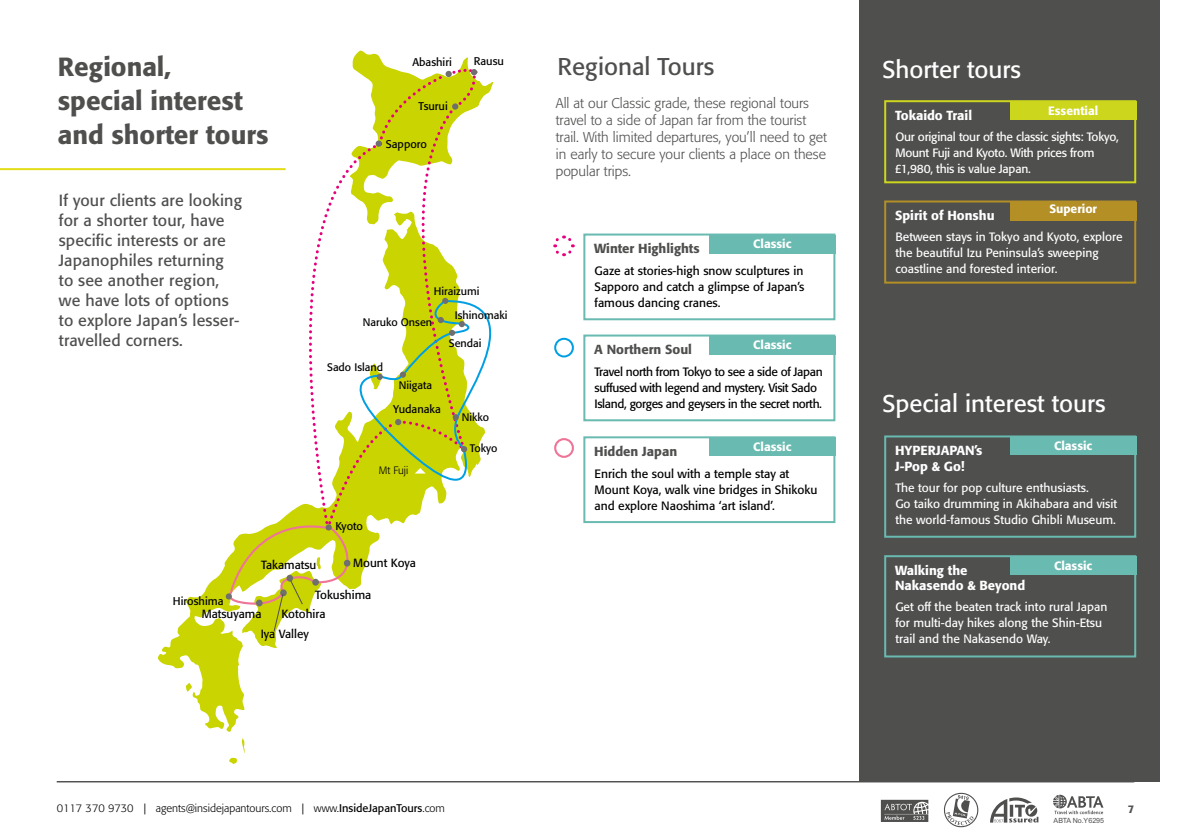
<style>
.page{position:relative;width:1191px;height:840px;background:#fff}
.page>*{position:absolute;margin:0;border:0;box-sizing:border-box;transform-origin:0 0}
.t1{font:500 26px/34px "Formata BQ";color:#4f4f4e}
.t2{font:24px "Formata BQ";color:#fff}
.t3{font:24px "Formata BQ";color:#4f4f4e}
.t4{font:16px/20px "Formata BQ";letter-spacing:.01em;color:#4f4f4e}
.t5{font:300 14px/16.8px "Formata BQ";color:#4f4f4e}
.t6{font:500 13px/15.6px "Formata BQ";color:#fff}
.t7{font:500 13px "Formata BQ";color:#4f4f4e}
.t8{font:12px/16px "Formata BQ";color:#fff}
.t9{font:12px/16px "Formata BQ";color:#000}
.t10{font:12px/16px "Formata BQ";letter-spacing:-.03em;color:#000}
.t11{font:12px/16px "Formata BQ";letter-spacing:-.02em;color:#fff}
.t12{font:500 12px "Formata BQ";color:#fff}
.t13{font:11.8px "Formata BQ";color:#000}
.t14{font:300 11px "Formata BQ";color:#000}
.t15{font:11px "Formata BQ";color:#000}
.t16{font:500 11px "Formata BQ";color:#4f4f4e}
.t17{font:10.8px "Formata BQ";color:#000}
.t18{font:300 10.6px "Formata BQ";color:#000}
.t19{font:7.2px "Arial";color:#4f4f4e}
.s1{font-weight:400}
</style>
<div class="page">
<hr style="left:57px;top:781px;width:1077px;height:1px;background:#000">
<svg style="left:943px;top:792px;width:35px;height:36px"></svg>
<svg style="left:990px;top:797px;width:48px;height:25px"></svg>
<svg style="left:1053px;top:794px;width:50px;height:19px"></svg>
<svg style="left:881px;top:799px;width:47px;height:22px"></svg>
<div style="left:859px;top:0;width:300px;height:781px;background:#4f4f4e"></div>
<hr style="left:0;top:168px;width:285px;height:2px;background:#e3dd18">
<div style="left:1010px;top:436px;width:126px;height:18px;background:#69bab0"></div>
<div style="left:1010px;top:556px;width:126px;height:18px;background:#69bab0"></div>
<div style="left:1010px;top:202px;width:126px;height:18px;background:#b38f26"></div>
<div style="left:884px;top:435px;width:252px;height:102px;border:2px solid #69bab0"></div>
<div style="left:884px;top:555px;width:252px;height:102px;border:2px solid #69bab0"></div>
<div style="left:884px;top:200px;width:252px;height:83px;border:2px solid #b38f26"></div>
<div style="left:709px;top:437px;width:126px;height:18px;background:#69bab0"></div>
<div style="left:583px;top:436px;width:252px;height:86px;border:2px solid #69bab0"></div>
<div style="left:709px;top:336px;width:126px;height:18px;background:#69bab0"></div>
<div style="left:583px;top:334px;width:252px;height:87px;border:2px solid #69bab0"></div>
<div style="left:709px;top:235px;width:126px;height:18px;background:#69bab0"></div>
<div style="left:583px;top:233px;width:252px;height:87px;border:2px solid #69bab0"></div>
<svg style="left:553px;top:235px;width:22px;height:22px"></svg>
<div style="left:554px;top:337px;width:20px;height:20px;border:2px solid #009fe3;border-radius:50%"></div>
<div style="left:554px;top:438px;width:20px;height:19px;border:2px solid #ee7598;border-radius:50%"></div>
<div style="left:1010px;top:102px;width:126px;height:18px;background:#ccd61c"></div>
<div style="left:884px;top:100px;width:252px;height:83px;border:2px solid #ccd61c"></div>
<svg style="left:158px;top:50px;width:336px;height:714px"></svg>
<h1 class="t1" style="left:58px;top:50px;width:212px">Regional,<br>special interest and shorter tours</h1>
<h2 class="t3" style="left:557px;top:52px;width:158px">Regional Tours</h2>
<p class="t15" style="left:412px;top:56px;width:41px">Abashiri</p>
<p class="t15" style="left:474px;top:54px;width:32px">Rausu</p>
<p class="t5" style="left:556px;top:95px;width:272px">All at our Classic grade, these regional tours travel to a side of Japan far from the tourist trail. With limited departures, you’ll need to get in early to secure your clients a place on these popular trips.</p>
<p class="t15" style="left:418px;top:99px;width:31px">Tsurui</p>
<p class="t15" style="left:386px;top:137px;width:43px">Sapporo</p>
<h3 class="t4" style="left:59px;top:190px;width:185px">If your clients are looking for a shorter tour, have specific interests or are<br>Japanophiles returning to see another region, we have lots of options to explore Japan’s lesser&shy;travelled corners.</h3>
<p class="t15" style="left:173px;top:593px;width:52px">Hiroshima</p>
<p class="t17" style="left:434px;top:284px;width:47px">Hiraizumi</p>
<p class="t17" style="left:363px;top:315px;width:71px">Naruko Onsen</p>
<p class="t17" style="left:327px;top:360px;width:57px">Sado Island</p>
<p class="t17" style="left:399px;top:379px;width:35px">Niigata</p>
<p class="t15" style="left:393px;top:402px;width:49px">Yudanaka</p>
<p class="t18" style="left:379px;top:463px;width:31px">Mt Fuji</p>
<p class="t17" style="left:455px;top:308px;width:54px">Ishinomaki</p>
<p class="t17" style="left:449px;top:336px;width:34px">Sendai</p>
<p class="t17" style="left:462px;top:410px;width:29px">Nikko</p>
<p class="t17" style="left:470px;top:441px;width:29px">Tokyo</p>
<p class="t15" style="left:335px;top:519px;width:29px">Kyoto</p>
<p class="t13" style="left:353px;top:555px;width:64px">Mount Koya</p>
<p class="t13" style="left:315px;top:587px;width:57px">Tokushima</p>
<p class="t13" style="left:261px;top:557px;width:57px">Takamatsu</p>
<p class="t13" style="left:202px;top:606px;width:61px">Matsuyama</p>
<p class="t13" style="left:281px;top:606px;width:45px">Kotohira</p>
<p class="t13" style="left:261px;top:626px;width:50px">Iya Valley</p>
<p class="t7" style="left:594px;top:240px;width:107px">Winter Highlights</p>
<p class="t12" style="left:753px;top:236px;width:40px">Classic</p>
<p class="t9" style="left:594px;top:263px;width:211px;text-align:justify">Gaze at stories-high snow sculptures in Sapporo and catch a glimpse of Japan’s famous dancing cranes.</p>
<p class="t12" style="left:753px;top:337px;width:40px">Classic</p>
<p class="t7" style="left:594px;top:341px;width:99px">A Northern Soul</p>
<p class="t10" style="left:594px;top:364px;width:230px">Travel north from Tokyo to see a side of Japan suffused with legend and mystery. Visit Sado<br>Island, gorges and geysers in the secret north.</p>
<p class="t12" style="left:753px;top:439px;width:40px">Classic</p>
<p class="t7" style="left:594px;top:443px;width:84px">Hidden Japan</p>
<p class="t9" style="left:594px;top:465px;width:224px">Enrich the soul with a temple stay at<br>Mount Koya, walk vine bridges in Shikoku and explore Naoshima ‘art island’.</p>
<h2 class="t2" style="left:882px;top:55px;width:140px">Shorter tours</h2>
<p class="t12" style="left:1048px;top:103px;width:52px">Essential</p>
<p class="t6" style="left:895px;top:107px;width:78px">Tokaido Trail</p>
<p class="t11" style="left:895px;top:128px;width:225px">Our original tour of the classic sights: Tokyo,<br>Mount Fuji and Kyoto. With prices from £1,980, this is value Japan.</p>
<p class="t6" style="left:895px;top:207px;width:101px">Spirit of Honshu</p>
<p class="t12" style="left:1049px;top:202px;width:49px">Superior</p>
<p class="t8" style="left:895px;top:228px;width:229px">Between stays in Tokyo and Kyoto, explore the beautiful Izu Peninsula’s sweeping coastline and forested interior.</p>
<h2 class="t2" style="left:882px;top:389px;width:225px">Special interest tours</h2>
<p class="t6" style="left:895px;top:442px;width:89px">HYPERJAPAN’s<br>J-Pop &amp; Go!</p>
<p class="t12" style="left:1054px;top:438px;width:40px">Classic</p>
<p class="t8" style="left:895px;top:479px;width:223px">The tour for pop culture enthusiasts.<br>Go taiko drumming in Akihabara and visit the world-famous Studio Ghibli Museum.</p>
<p class="t6" style="left:895px;top:562px;width:132px">Walking the<br>Nakasendo &amp; Beyond</p>
<p class="t12" style="left:1054px;top:557px;width:40px">Classic</p>
<p class="t8" style="left:895px;top:598px;width:214px">Get off the beaten track into rural Japan for multi-day hikes along the Shin-Etsu trail and the Nakasendo Way.</p>
<p class="t14" style="left:57px;top:801px;width:389px">0117 370 9730 | agents@insidejapantours.com | www.<span class="s1">InsideJapanTours</span>.com</p>
<p class="t16" style="left:1127px;top:801px;width:8px">7</p>
<p class="t19" style="left:1053px;top:815px;width:52px">ABTA No.Y6295</p>
</div>
